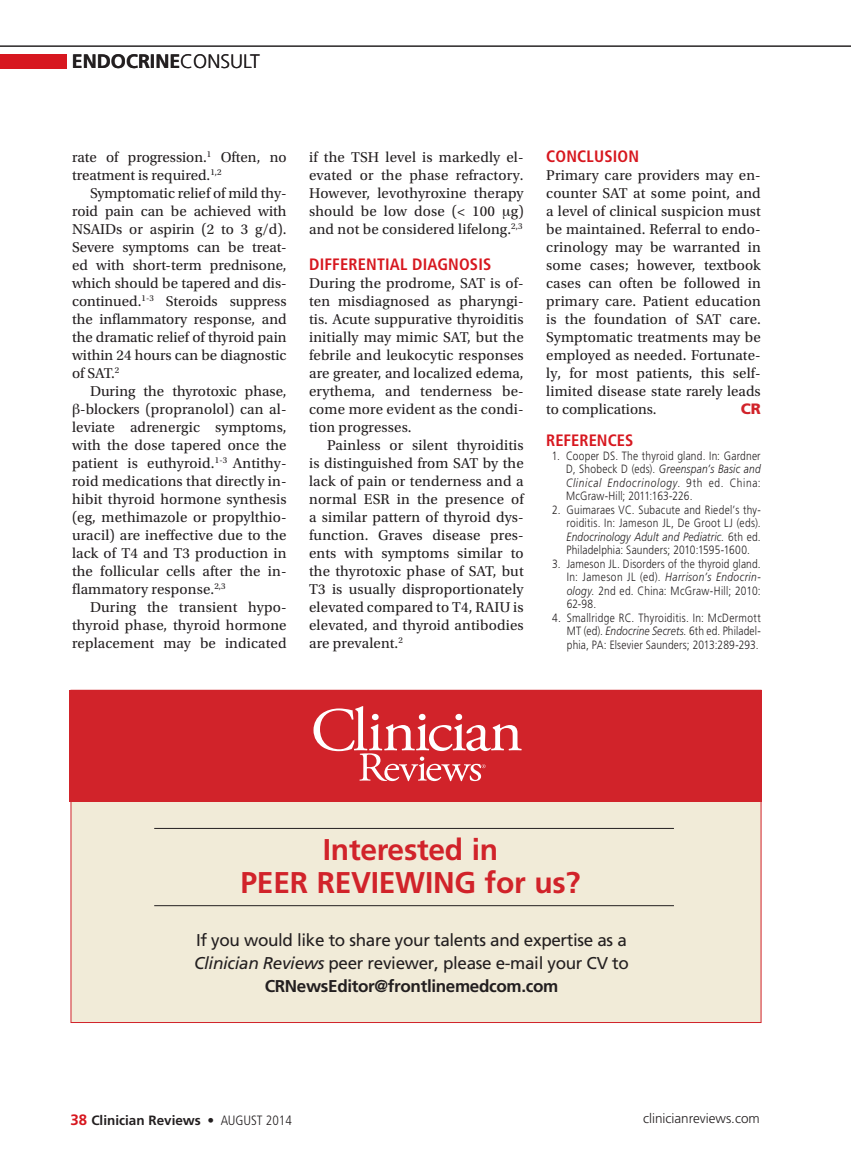
<style>
.page{position:relative;width:851px;height:1161px;background:#fff}
.page>*{position:absolute;margin:0;border:0;box-sizing:border-box;transform-origin:0 0}
.t1{font:700 30px/33px "Frutiger LT Std";letter-spacing:-.01em;color:#d1232a;text-align:center}
.t2{font:700 19.5px "Frutiger LT Std";color:#231f20}
.t3{font:17.1px/23.1px "Frutiger LT Std";letter-spacing:-.02em;color:#231f20;text-align:center}
.Subhead_1{font:700 condensed 16.5px "Frutiger LT Std";letter-spacing:.01em;color:#d7171f}
.Body_Text{font:15px/18px "Utopia Std";letter-spacing:.01em;color:#231f20;text-align:justify}
.Body_Text_1st_para{font:15px/18px "Utopia Std";color:#231f20;text-align:justify}
.Body_Text_1st_para-2{font:900 15px "Frutiger LT Std";color:#d1232a}
.t4{font:700 13.5px "Frutiger LT Std";color:#231f20}
.t5{font:300 13.5px "Frutiger LT Std";color:#231f20}
.References{font:300 12px/13.5px "Frutiger LT Std";letter-spacing:.02em;color:#231f20;text-align:justify;scale:.85 1}
.s1{font-weight:300}
.s2{font-style:italic}
.s3{font-weight:700}
.s4{font-size:15px;color:#d7171f}
.s5{font-weight:400;font-stretch:condensed}
.s6{font-weight:300;font-stretch:condensed}
</style>
<div class="page">
<div style="left:0;top:55px;width:67px;height:14px;background:#d7171f"></div>
<div style="left:71px;top:690px;width:690px;height:333px;background:#f1ebd8;border:1px solid #d1232a"></div>
<div style="left:69px;top:690px;width:692px;height:112px;background:#d1232a"></div>
<svg style="left:313px;top:706px;width:209px;height:75px"></svg>
<hr style="left:154px;top:828px;width:520px;height:1px;background:#231f20">
<hr style="left:154px;top:905px;width:520px;height:1px;background:#231f20">
<hr style="left:0;top:46px;width:850px;height:1px;background:#231f20">
<p class="t2" style="left:72px;top:50px;width:189px">ENDOCRINE<span class="s1">CONSULT</span></p>
<p class="Body_Text_1st_para" style="left:72px;top:148px;width:216px">rate of progression.<sup>1</sup> Often, no treatment is required.<sup>1,2</sup></p>
<p class="Body_Text" style="left:72px;top:184px;width:216px;text-indent:18px">Symptomatic relief of mild thy&shy;roid pain can be achieved with NSAIDs or aspirin (2 to 3 g/d).<br>Severe symptoms can be treat&shy;ed with short-term prednisone, which should be tapered and dis&shy;continued.<sup>1-3</sup> Steroids suppress the inflammatory response, and the dramatic relief of thyroid pain within 24 hours can be diagnostic of SAT.<sup>2</sup></p>
<p class="Body_Text" style="left:90px;top:382px;width:198px">During the thyrotoxic phase,</p>
<p class="Body_Text" style="left:80px;top:400px;width:208px">-blockers (propranolol) can al-</p>
<p class="Body_Text" style="left:72px;top:418px;width:216px">leviate adrenergic symptoms,</p>
<p class="Body_Text" style="left:72px;top:436px;width:216px">with the dose tapered once the</p>
<p class="Body_Text" style="left:72px;top:454px;width:216px">patient is euthyroid.<sup>1-3</sup> Antithy-</p>
<p class="Body_Text" style="left:72px;top:472px;width:216px">roid medications that directly in-</p>
<p class="Body_Text" style="left:72px;top:490px;width:216px">hibit thyroid hormone synthesis</p>
<p class="Body_Text" style="left:72px;top:508px;width:216px">(eg, methimazole or propylthio-</p>
<p class="Body_Text" style="left:72px;top:526px;width:216px">uracil) are ineffective due to the</p>
<p class="Body_Text" style="left:72px;top:544px;width:216px">lack of T4 and T3 production in</p>
<p class="Body_Text" style="left:72px;top:562px;width:216px">the follicular cells after the in-</p>
<p class="Body_Text" style="left:72px;top:580px;width:155px">flammatory response.<sup>2,3</sup></p>
<p class="Body_Text" style="left:72px;top:598px;width:216px;text-indent:18px">During the transient hypo&shy;thyroid phase, thyroid hormone replacement may be indicated</p>
<p class="Body_Text" style="left:309px;top:148px;width:216px">if the TSH level is markedly el&shy;evated or the phase refractory.<br>However, levothyroxine therapy should be low dose (&lt; 100 g) and not be considered lifelong.<sup>2,3</sup></p>
<p class="Subhead_1" style="left:309px;top:254px;width:184px">DIFFERENTIAL DIAGNOSIS</p>
<p class="Body_Text_1st_para" style="left:309px;top:274px;width:216px">During the prodrome, SAT is of&shy;ten misdiagnosed as pharyngi&shy;tis. Acute suppurative thyroiditis initially may mimic SAT, but the febrile and leukocytic responses are greater, and localized edema, erythema, and tenderness be&shy;come more evident as the condi&shy;tion progresses.</p>
<p class="Body_Text" style="left:309px;top:436px;width:216px;text-indent:18px">Painless or silent thyroiditis is distinguished from SAT by the lack of pain or tenderness and a normal ESR in the presence of a similar pattern of thyroid dys&shy;function. Graves disease pres&shy;ents with symptoms similar to the thyrotoxic phase of SAT, but T3 is usually disproportionately elevated compared to T4, RAIU is elevated, and thyroid antibodies are prevalent.<sup>2</sup></p>
<p class="Subhead_1" style="left:546px;top:146px;width:94px">CONCLUSION</p>
<p class="Body_Text_1st_para" style="left:546px;top:166px;width:216px">Primary care providers may en&shy;counter SAT at some point, and a level of clinical suspicion must be maintained. Referral to endo&shy;crinology may be warranted in some cases; however, textbook cases can often be followed in primary care. Patient education is the foundation of SAT care.<br>Symptomatic treatments may be employed as needed. Fortunate&shy;ly, for most patients, this self&shy;limited disease state rarely leads to complications.</p>
<p class="Body_Text_1st_para-2" style="left:740px;top:400px;width:22px">CR</p>
<p class="Subhead_1" style="left:546px;top:431px;width:89px">REFERENCES</p>
<p class="References" style="left:566px;top:449px;width:230px;text-indent:-14px">1. Cooper DS. The thyroid gland. In: Gardner D, Shobeck D (eds). <span class="s2">Greenspan’s Basic and Clinical Endocrinology</span>. 9th ed. China:<br>McGraw-Hill; 2011:163-226.</p>
<p class="References" style="left:566px;top:503px;width:230px;text-indent:-14px">2. Guimaraes VC. Subacute and Riedel’s thy&shy;roiditis. In: Jameson JL, De Groot LJ (eds).<br><span class="s2">Endocrinology Adult and Pediatric.</span> 6th ed.<br>Philadelphia: Saunders; 2010:1595-1600.</p>
<p class="References" style="left:566px;top:557px;width:230px;text-indent:-15px">3. Jameson JL. Disorders of the thyroid gland.<br>In: Jameson JL (ed). <span class="s2">Harrison’s Endocrin&shy;ology.</span> 2nd ed. China: McGraw-Hill; 2010:<br>62-98.</p>
<p class="References" style="left:566px;top:611px;width:230px;text-indent:-15px">4. Smallridge RC. Thyroiditis. In: McDermott MT (ed). <span class="s2">Endocrine Secrets.</span> 6th ed. Philadel&shy;phia, PA: Elsevier Saunders; 2013:289-293.</p>
<p class="t1" style="left:240px;top:834px;width:341px">Interested in<br>PEER REVIEWING for us?</p>
<p class="t3" style="left:194px;top:929px;width:436px">If you would like to share your talents and expertise as a<br><span class="s2">Clinician Reviews</span> peer reviewer, please e-mail your CV to<br><span class="s3">CRNewsEditor@frontlinemedcom.com</span></p>
<p class="t4" style="left:70px;top:1112px;width:223px"><span class="s4">38</span> Clinician Reviews <span class="s5">•</span> <span class="s6">AUGUST 2014</span></p>
<p class="t5" style="left:643px;top:1111px;width:118px">clinicianreviews.com</p>
</div>
